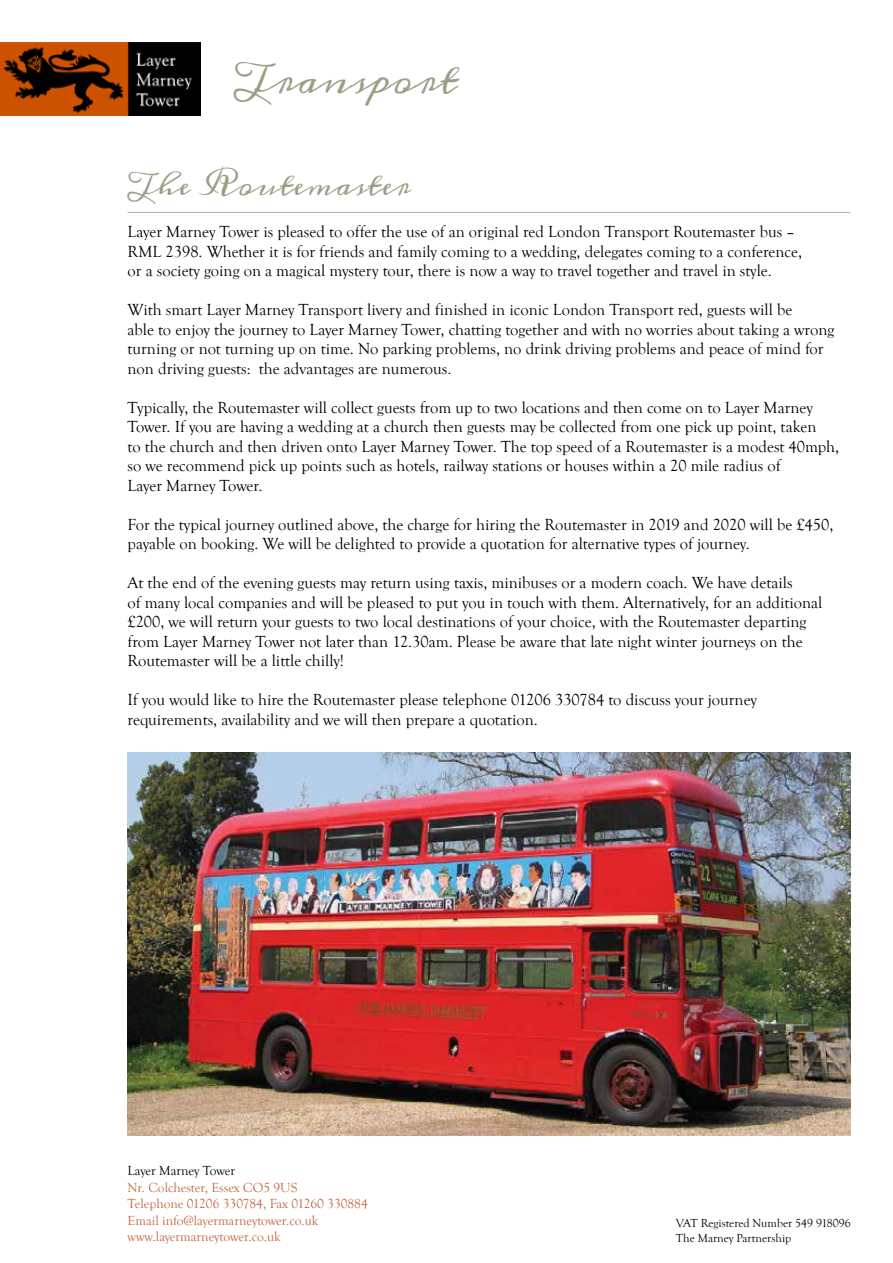
<style>
.page{position:relative;width:893px;height:1263px;background:#fff}
.page>*{position:absolute;margin:0;border:0;box-sizing:border-box;transform-origin:0 0}
.t1{font:36px "Meddon";color:#9d9d86}
.t2{font:27px "Meddon";color:#9d9d86}
.t3{font:16.5px/19.5px "Goudy Old Style T";color:#000}
.t4{font:13.5px/16.5px "Goudy Old Style T";color:#c0673c}
.t5{font:13.5px "Goudy Old Style T";color:#000}
.t6{font:12px/15px "Goudy Old Style T";color:#000}
</style>
<div class="page">
<img style="left:0;top:43px;width:200px;height:73px">
<hr style="left:128px;top:212px;width:722px;height:1px;background:#b4b099">
<img style="left:128px;top:753px;width:722px;height:382px">
<h1 class="t1" style="left:234px;top:59px;width:225px">Transport</h1>
<h2 class="t2" style="left:128px;top:170px;width:285px">The Routemaster</h2>
<p class="t3" style="left:128px;top:222px;width:676px">Layer Marney Tower is pleased to offer the use of an original red London Transport Routemaster bus –<br>RML 2398. Whether it is for friends and family coming to a wedding, delegates coming to a conference, or a society going on a magical mystery tour, there is now a way to travel together and travel in style.</p>
<p class="t3" style="left:128px;top:300px;width:708px">With smart Layer Marney Transport livery and finished in iconic London Transport red, guests will be<br>able to enjoy the journey to Layer Marney Tower, chatting together and with no worries about taking a wrong turning or not turning up on time. No parking problems, no drink driving problems and peace of mind for non driving guests: the advantages are numerous.</p>
<p class="t3" style="left:128px;top:398px;width:713px">Typically, the Routemaster will collect guests from up to two locations and then come on to Layer Marney Tower. If you are having a wedding at a church then guests may be collected from one pick up point, taken<br>to the church and then driven onto Layer Marney Tower. The top speed of a Routemaster is a modest 40mph, so we recommend pick up points such as hotels, railway stations or houses within a 20 mile radius of<br>Layer Marney Tower.</p>
<p class="t3" style="left:128px;top:515px;width:707px">For the typical journey outlined above, the charge for hiring the Routemaster in 2019 and 2020 will be £450, payable on booking. We will be delighted to provide a quotation for alternative types of journey.</p>
<p class="t3" style="left:128px;top:573px;width:696px">At the end of the evening guests may return using taxis, minibuses or a modern coach. We have details<br>of many local companies and will be pleased to put you in touch with them. Alternatively, for an additional £200, we will return your guests to two local destinations of your choice, with the Routemaster departing from Layer Marney Tower not later than 12.30am. Please be aware that late night winter journeys on the Routemaster will be a little chilly!</p>
<p class="t3" style="left:128px;top:690px;width:631px">If you would like to hire the Routemaster please telephone 01206 330784 to discuss your journey requirements, availability and we will then prepare a quotation.</p>
<p class="t5" style="left:128px;top:1163px;width:109px">Layer Marney Tower</p>
<p class="t4" style="left:128px;top:1179px;width:242px">Nr. Colchester, Essex CO5 9US<br>Telephone 01206 330784, Fax 01260 330884<br>Email info@layermarneytower.co.uk www.layermarneytower.co.uk</p>
<p class="t6" style="left:676px;top:1215px;width:176px">VAT Registered Number 549 918096<br>The Marney Partnership</p>
</div>
